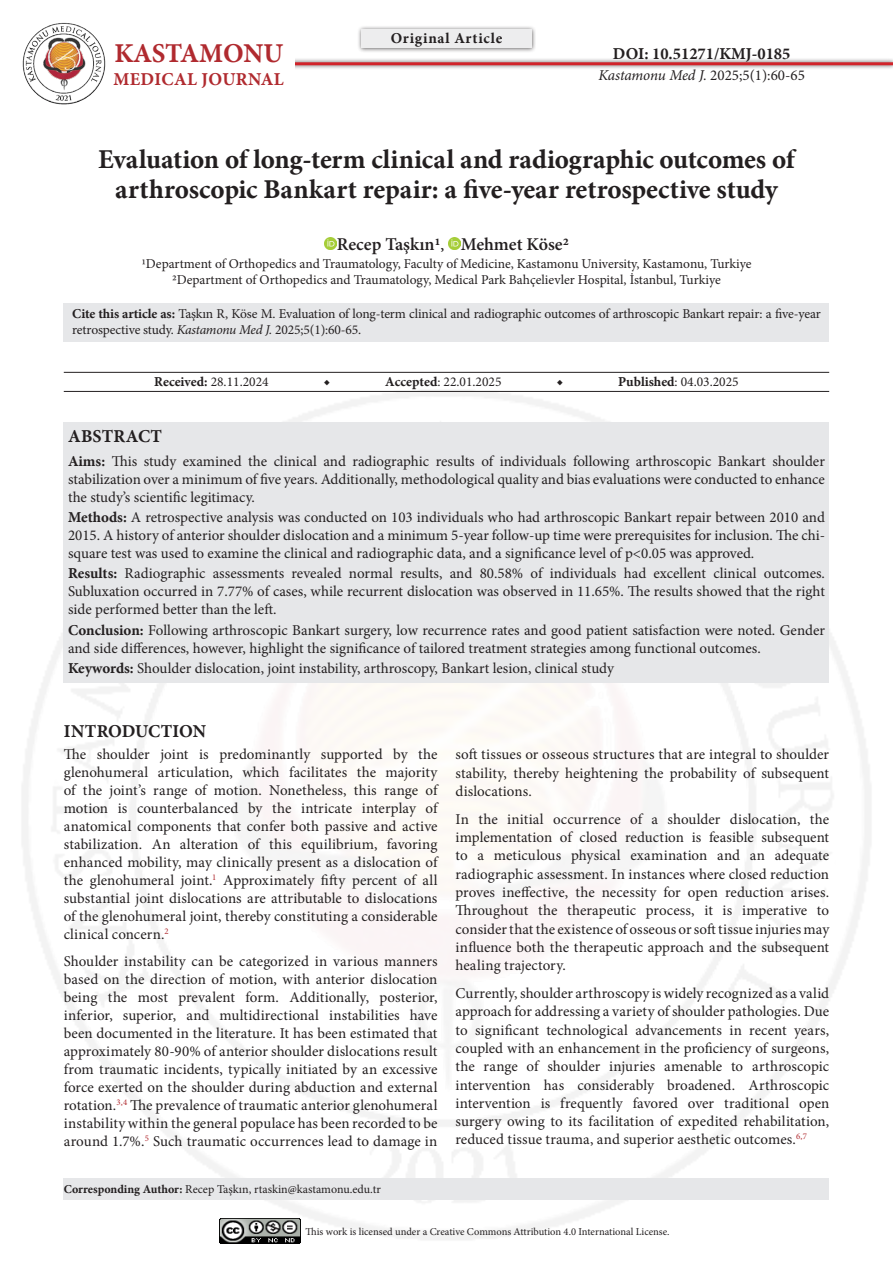
<style>
.page{position:relative;width:893px;height:1263px;background:#fff}
.page>*{position:absolute;margin:0;border:0;box-sizing:border-box;transform-origin:0 0}
.makale_adı{font:700 27px/30px "Minion Pro";letter-spacing:-.005em;color:#231f20;text-align:center}
.t1{font:700 27px "Minion Pro";letter-spacing:-.01em;color:#b02a2f}
.Yazar{font:600 18px "Minion Pro";color:#231f20}
.t2{font:700 18px "Minion Pro";letter-spacing:.02em;color:#b02a2f}
.INTRODUCTION_özel_başlık{font:700 18px "Minion Pro";letter-spacing:-.005em;color:#231f20}
.Abstract_başlıklar{font:700 18px "Minion Pro";letter-spacing:.01em;color:#231f20}
.t3{font:700 16.5px "Minion Pro";color:#231f20}
.Ana_metin{font:15px/18px "Minion Pro";color:#231f20;text-align:justify}
.Abstract_metin{font:15px/18px "Minion Pro";color:#231f20;text-align:justify}
.t4{font:700 15px "Minion Pro";letter-spacing:.05em;color:#231f20}
.Kurum{font:13.5px "Minion Pro";color:#231f20}
.Cİte_this_article_as{font:13.5px/16.2px "Minion Pro";letter-spacing:-.01em;color:#231f20}
.received{font:13.5px "Minion Pro";color:#231f20}
.received-2{font:700 13.5px "Minion Pro";color:#231f20}
.t5{font:12px "Minion Pro";color:#231f20}
.t6{font:10.5px "Minion Pro";letter-spacing:-.005em;color:#231f20}
.s1{font-style:italic}
.s2{font-weight:700}
</style>
<div class="page">
<div style="left:357px;top:25px;width:179px;height:28px;background:#231f20;opacity:.75"></div>
<div style="left:361px;top:30px;width:170px;height:18px;background:#ededee"></div>
<img style="left:22px;top:371px;width:849px;height:873px">
<img style="left:219px;top:1218px;width:81px;height:26px">
<div style="left:250px;top:58px;width:643px;height:12px;background:#231f20;opacity:.75"></div>
<hr style="left:255px;top:62px;width:638px;height:3px;background:#d1232a">
<div style="left:103px;top:42px;width:191px;height:43px;background:#fff"></div>
<img style="left:22px;top:22px;width:84px;height:83px">
<div style="left:64px;top:1178px;width:765px;height:21px;background:#e6e7e9"></div>
<div style="left:64px;top:303px;width:765px;height:39px;background:#e6e7e9"></div>
<hr style="left:64px;top:372px;width:765px;height:1px;background:#231f20">
<hr style="left:64px;top:391px;width:765px;height:1px;background:#231f20">
<div style="left:64px;top:422px;width:765px;height:31px;background:#e6e7e9"></div>
<div style="left:64px;top:449px;width:765px;height:64px;background:#e6e7e9"></div>
<div style="left:64px;top:505px;width:765px;height:64px;background:#e6e7e9"></div>
<div style="left:64px;top:561px;width:765px;height:64px;background:#e6e7e9"></div>
<div style="left:64px;top:617px;width:765px;height:46px;background:#e6e7e9"></div>
<div style="left:64px;top:655px;width:765px;height:28px;background:#e6e7e9"></div>
<svg style="left:324px;top:237px;width:13px;height:13px"></svg>
<svg style="left:448px;top:237px;width:13px;height:13px"></svg>
<h1 class="t1" style="left:114px;top:34px;width:170px">KASTAMONU</h1>
<p class="t2" style="left:113px;top:67px;width:172px">MEDICAL JOURNAL</p>
<p class="t4" style="left:391px;top:27px;width:113px">Original Article</p>
<p class="t3" style="left:613px;top:42px;width:179px">DOI: 10.51271/KMJ-0185</p>
<p class="Ana_metin" style="left:598px;top:66px;width:208px"><span class="s1">Kastamonu Med J.</span> 2025;5(1):60-65</p>
<p class="makale_adı" style="left:98px;top:144px;width:698px">Evaluation of long-term clinical and radiographic outcomes of arthroscopic Bankart repair: a five-year retrospective study</p>
<p class="Yazar" style="left:337px;top:232px;width:234px">Recep Taşkın1, Mehmet Köse2</p>
<p class="Kurum" style="left:141px;top:255px;width:612px">1Department of Orthopedics and Traumatology, Faculty of Medicine, Kastamonu University, Kastamonu, Turkiye</p>
<p class="Kurum" style="left:172px;top:271px;width:550px">2Department of Orthopedics and Traumatology, Medical Park Bahçelievler Hospital, İstanbul, Turkiye</p>
<p class="Cİte_this_article_as" style="left:72px;top:305px;width:750px"><span class="s2">Cite this article as:</span> Taşkın R, Köse M. Evaluation of long-term clinical and radiographic outcomes of arthroscopic Bankart repair: a five-year retrospective study. <span class="s1">Kastamonu Med J.</span> 2025;5(1):60-65.</p>
<p class="received" style="left:154px;top:373px;width:116px"><span class="s2">Received:</span> 28.11.2024</p>
<p class="received-2" style="left:324px;top:372px;width:8px">◆</p>
<p class="received" style="left:385px;top:373px;width:118px"><span class="s2">Accepted</span>: 22.01.2025</p>
<p class="received-2" style="left:557px;top:372px;width:8px">◆</p>
<p class="received" style="left:618px;top:373px;width:122px"><span class="s2">Published</span>: 04.03.2025</p>
<p class="Abstract_başlıklar" style="left:68px;top:423px;width:95px">ABSTRACT</p>
<p class="Abstract_metin" style="left:68px;top:452px;width:758px"><span class="s2">Aims:</span> This study examined the clinical and radiographic results of individuals following arthroscopic Bankart shoulder stabilization over a minimum of five years. Additionally, methodological quality and bias evaluations were conducted to enhance the study’s scientific legitimacy.</p>
<p class="Abstract_metin" style="left:68px;top:508px;width:758px"><span class="s2">Methods:</span> A retrospective analysis was conducted on 103 individuals who had arthroscopic Bankart repair between 2010 and 2015. A history of anterior shoulder dislocation and a minimum 5-year follow-up time were prerequisites for inclusion. The chi&shy;square test was used to examine the clinical and radiographic data, and a significance level of p&lt;0.05 was approved.</p>
<p class="Abstract_metin" style="left:68px;top:565px;width:758px"><span class="s2">Results:</span> Radiographic assessments revealed normal results, and 80.58% of individuals had excellent clinical outcomes.<br>Subluxation occurred in 7.77% of cases, while recurrent dislocation was observed in 11.65%. The results showed that the right side performed better than the left.</p>
<p class="Abstract_metin" style="left:68px;top:621px;width:758px"><span class="s2">Conclusion:</span> Following arthroscopic Bankart surgery, low recurrence rates and good patient satisfaction were noted. Gender and side differences, however, highlight the significance of tailored treatment strategies among functional outcomes.</p>
<p class="Abstract_metin" style="left:68px;top:659px;width:547px"><span class="s2">Keywords:</span> Shoulder dislocation, joint instability, arthroscopy, Bankart lesion, clinical study</p>
<p class="INTRODUCTION_özel_başlık" style="left:64px;top:718px;width:144px">INTRODUCTION</p>
<p class="Ana_metin" style="left:64px;top:745px;width:375px">The shoulder joint is predominantly supported by the glenohumeral articulation, which facilitates the majority of the joint’s range of motion. Nonetheless, this range of motion is counterbalanced by the intricate interplay of anatomical components that confer both passive and active stabilization. An alteration of this equilibrium, favoring enhanced mobility, may clinically present as a dislocation of the glenohumeral joint.<sup>1</sup> Approximately fifty percent of all substantial joint dislocations are attributable to dislocations of the glenohumeral joint, thereby constituting a considerable clinical concern.<sup>2</sup></p>
<p class="Ana_metin" style="left:64px;top:952px;width:375px">Shoulder instability can be categorized in various manners based on the direction of motion, with anterior dislocation being the most prevalent form. Additionally, posterior, inferior, superior, and multidirectional instabilities have been documented in the literature. It has been estimated that approximately 80-90% of anterior shoulder dislocations result from traumatic incidents, typically initiated by an excessive force exerted on the shoulder during abduction and external rotation.<sup>3,4</sup> The prevalence of traumatic anterior glenohumeral instability within the general populace has been recorded to be around 1.7%.<sup>5</sup> Such traumatic occurrences lead to damage in</p>
<p class="t5" style="left:64px;top:1181px;width:319px"><span class="s2">Corresponding Author:</span> Recep Taşkın, rtaskin@kastamonu.edu.tr</p>
<p class="Ana_metin" style="left:455px;top:745px;width:375px">soft tissues or osseous structures that are integral to shoulder stability, thereby heightening the probability of subsequent dislocations.</p>
<p class="Ana_metin" style="left:455px;top:810px;width:375px">In the initial occurrence of a shoulder dislocation, the implementation of closed reduction is feasible subsequent to a meticulous physical examination and an adequate radiographic assessment. In instances where closed reduction proves ineffective, the necessity for open reduction arises.<br>Throughout the therapeutic process, it is imperative to consider that the existence of osseous or soft tissue injuries may influence both the therapeutic approach and the subsequent healing trajectory.</p>
<p class="Ana_metin" style="left:455px;top:984px;width:375px">Currently, shoulder arthroscopy is widely recognized as a valid approach for addressing a variety of shoulder pathologies. Due to significant technological advancements in recent years, coupled with an enhancement in the proficiency of surgeons, the range of shoulder injuries amenable to arthroscopic intervention has considerably broadened. Arthroscopic intervention is frequently favored over traditional open surgery owing to its facilitation of expedited rehabilitation, reduced tissue trauma, and superior aesthetic outcomes.<sup>6,7</sup></p>
<p class="t6" style="left:306px;top:1224px;width:366px">This work is licensed under a Creative Commons Attribution 4.0 International License.</p>
</div>
